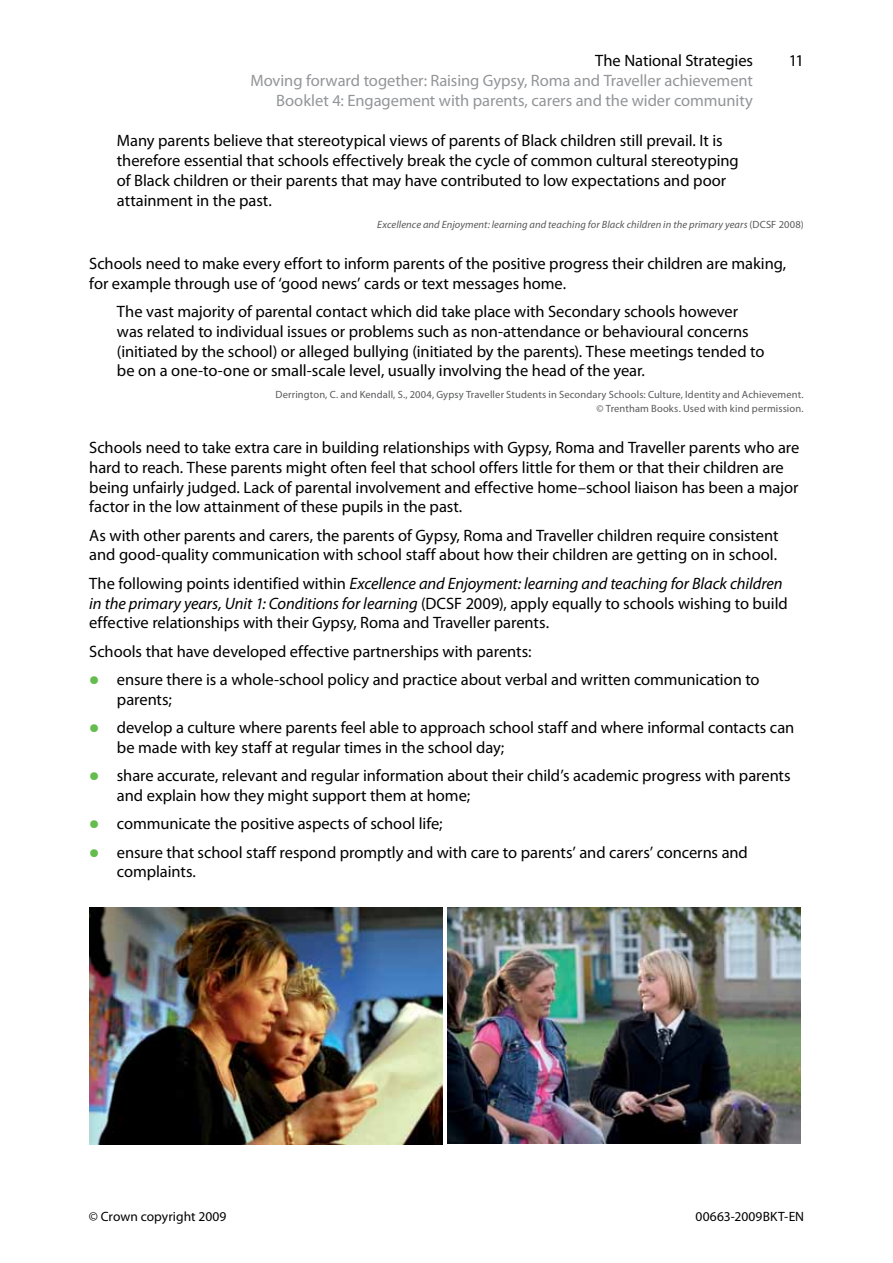
<style>
.page{position:relative;width:893px;height:1263px;background:#fff}
.page>*{position:absolute;margin:0;border:0;box-sizing:border-box;transform-origin:0 0}
.t1{font:16.5px/19.8px "Myriad Pro";letter-spacing:-.005em;color:#000}
.t2{font:16.5px/19.8px "Myriad Pro";letter-spacing:-.005em;color:#939598;text-align:right}
.t3{font:13.5px "Myriad Pro";letter-spacing:.005em;color:#000}
.t4{font:10.5px/13.5px "Myriad Pro";letter-spacing:.015em;color:#58595b;text-align:right}
.t5{font:italic 10.5px "Myriad Pro";letter-spacing:.01em;color:#58595b}
.s1{font-style:normal}
.s2{font-style:italic}
.s3{font-weight:700;font-size:30px;color:#64bc4d}
</style>
<div class="page">
<img style="left:89px;top:908px;width:353px;height:236px">
<img style="left:448px;top:908px;width:353px;height:235px">
<p class="t1" style="left:595px;top:50px;width:159px">The National Strategies</p>
<p class="t1" style="left:789px;top:50px;width:17px">11</p>
<p class="t2" style="left:250px;top:70px;width:504px">Moving forward together: Raising Gypsy, Roma and Traveller achievement<br>Booklet 4: Engagement with parents, carers and the wider community</p>
<p class="t1" style="left:117px;top:131px;width:623px">Many parents believe that stereotypical views of parents of Black children still prevail. It is therefore essential that schools effectively break the cycle of common cultural stereotyping of Black children or their parents that may have contributed to low expectations and poor attainment in the past.</p>
<p class="t5" style="left:377px;top:218px;width:428px">Excellence and Enjoyment: learning and teaching for Black children in the primary years <span class="s1">(DCSF 2008)</span></p>
<p class="t1" style="left:89px;top:253px;width:699px">Schools need to make every effort to inform parents of the positive progress their children are making, for example through use of ‘good news’ cards or text messages home.</p>
<p class="t1" style="left:117px;top:301px;width:649px">The vast majority of parental contact which did take place with Secondary schools however was related to individual issues or problems such as non-attendance or behavioural concerns (initiated by the school) or alleged bullying (initiated by the parents). These meetings tended to be on a one-to-one or small-scale level, usually involving the head of the year.</p>
<p class="t4" style="left:276px;top:388px;width:530px">Derrington, C. and Kendall, S., 2004, Gypsy Traveller Students in Secondary Schools: Culture, Identity and Achievement. © Trentham Books. Used with kind permission.</p>
<p class="t1" style="left:89px;top:437px;width:712px">Schools need to take extra care in building relationships with Gypsy, Roma and Traveller parents who are hard to reach. These parents might often feel that school offers little for them or that their children are being unfairly judged. Lack of parental involvement and effective home–school liaison has been a major factor in the low attainment of these pupils in the past.</p>
<p class="t1" style="left:89px;top:525px;width:691px">As with other parents and carers, the parents of Gypsy, Roma and Traveller children require consistent and good-quality communication with school staff about how their children are getting on in school.</p>
<p class="t1" style="left:89px;top:573px;width:700px">The following points identified within <span class="s2">Excellence and Enjoyment: learning and teaching for Black children in the primary years, Unit 1: Conditions for learning</span> (DCSF 2009), apply equally to schools wishing to build effective relationships with their Gypsy, Roma and Traveller parents.</p>
<p class="t1" style="left:89px;top:641px;width:444px">Schools that have developed effective partnerships with parents:</p>
<p class="t1" style="left:117px;top:669px;width:644px;text-indent:-28px"><span class="s3">•</span> ensure there is a whole-school policy and practice about verbal and written communication to parents;</p>
<p class="t1" style="left:117px;top:717px;width:679px;text-indent:-28px"><span class="s3">•</span> develop a culture where parents feel able to approach school staff and where informal contacts can be made with key staff at regular times in the school day;</p>
<p class="t1" style="left:117px;top:765px;width:675px;text-indent:-28px"><span class="s3">•</span> share accurate, relevant and regular information about their child’s academic progress with parents and explain how they might support them at home;</p>
<p class="t1" style="left:89px;top:813px;width:355px"><span class="s3">•</span> communicate the positive aspects of school life;</p>
<p class="t1" style="left:117px;top:842px;width:632px;text-indent:-28px"><span class="s3">•</span> ensure that school staff respond promptly and with care to parents’ and carers’ concerns and complaints.</p>
<p class="t3" style="left:89px;top:1208px;width:139px">© Crown copyright 2009</p>
<p class="t3" style="left:696px;top:1208px;width:110px">00663-2009BKT-EN</p>
</div>
